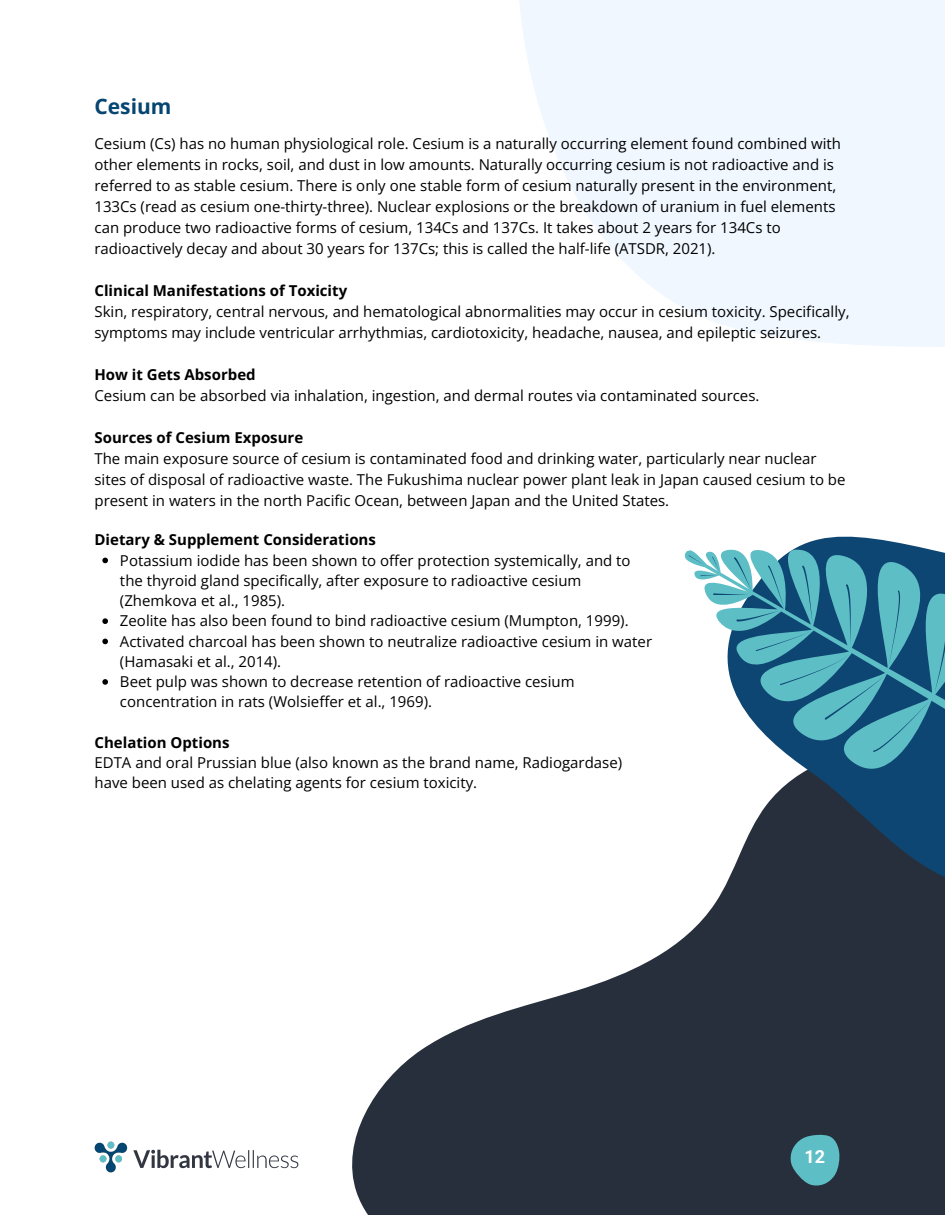
<style>
.page{position:relative;width:945px;height:1215px;background:#fff}
.page>*{position:absolute;margin:0;border:0;box-sizing:border-box;transform-origin:0 0}
.t1{font:700 21px "Open Sans";color:#044572}
.t2{font:700 18px "Roboto";color:#fff}
.t3{font:15px/21px "Open Sans";color:#000}
.t4{font:700 15px "Open Sans";color:#000}
</style>
<div class="page">
<svg style="left:519px;top:0;width:426px;height:347px;fill:#f0f7ff"></svg>
<svg style="left:298px;top:949px;width:647px;height:266px;fill:#282f3c"></svg>
<svg style="left:790px;top:1135px;width:49px;height:51px;background:#519ea7"></svg>
<svg style="left:669px;top:866px;width:276px;height:106px;background:#404652"></svg>
<svg style="left:684px;top:550px;width:261px;height:316px"></svg>
<svg style="left:689px;top:536px;width:256px;height:250px"></svg>
<img style="left:94px;top:1142px;width:204px;height:30px">
<svg style="left:102px;top:558px;width:6px;height:5px"></svg>
<svg style="left:102px;top:618px;width:6px;height:6px"></svg>
<svg style="left:102px;top:639px;width:6px;height:5px"></svg>
<svg style="left:102px;top:679px;width:6px;height:6px"></svg>
<p class="t1" style="left:95px;top:92px;width:79px">Cesium</p>
<p class="t3" style="left:95px;top:133px;width:748px">Cesium (Cs) has no human physiological role. Cesium is a naturally occurring element found combined with other elements in rocks, soil, and dust in low amounts. Naturally occurring cesium is not radioactive and is referred to as stable cesium. There is only one stable form of cesium naturally present in the environment, 133Cs (read as cesium one-thirty-three). Nuclear explosions or the breakdown of uranium in fuel elements can produce two radioactive forms of cesium, 134Cs and 137Cs. It takes about 2 years for 134Cs to radioactively decay and about 30 years for 137Cs; this is called the half-life (ATSDR, 2021).</p>
<p class="t4" style="left:95px;top:280px;width:254px">Clinical Manifestations of Toxicity</p>
<p class="t3" style="left:95px;top:301px;width:757px">Skin, respiratory, central nervous, and hematological abnormalities may occur in cesium toxicity. Specifically, symptoms may include ventricular arrhythmias, cardiotoxicity, headache, nausea, and epileptic seizures.</p>
<p class="t4" style="left:95px;top:364px;width:163px">How it Gets Absorbed</p>
<p class="t3" style="left:95px;top:385px;width:666px">Cesium can be absorbed via inhalation, ingestion, and dermal routes via contaminated sources.</p>
<p class="t4" style="left:95px;top:427px;width:210px">Sources of Cesium Exposure</p>
<p class="t3" style="left:95px;top:448px;width:753px">The main exposure source of cesium is contaminated food and drinking water, particularly near nuclear sites of disposal of radioactive waste. The Fukushima nuclear power plant leak in Japan caused cesium to be present in waters in the north Pacific Ocean, between Japan and the United States.</p>
<p class="t4" style="left:95px;top:529px;width:283px">Dietary &amp; Supplement Considerations</p>
<p class="t3" style="left:120px;top:550px;width:512px;line-height:20.2px">Potassium iodide has been shown to offer protection systemically, and to the thyroid gland specifically, after exposure to radioactive cesium (Zhemkova et al., 1985).</p>
<p class="t3" style="left:120px;top:610px;width:510px">Zeolite has also been found to bind radioactive cesium (Mumpton, 1999).</p>
<p class="t3" style="left:120px;top:631px;width:534px;line-height:20.2px">Activated charcoal has been shown to neutralize radioactive cesium in water (Hamasaki et al., 2014).</p>
<p class="t3" style="left:120px;top:671px;width:456px;line-height:20.2px">Beet pulp was shown to decrease retention of radioactive cesium concentration in rats (Wolsieffer et al., 1969).</p>
<p class="t4" style="left:95px;top:732px;width:137px">Chelation Options</p>
<p class="t3" style="left:95px;top:752px;width:529px;line-height:20.2px">EDTA and oral Prussian blue (also known as the brand name, Radiogardase) have been used as chelating agents for cesium toxicity.</p>
<p class="t2" style="left:805px;top:1146px;width:22px">12</p>
</div>
